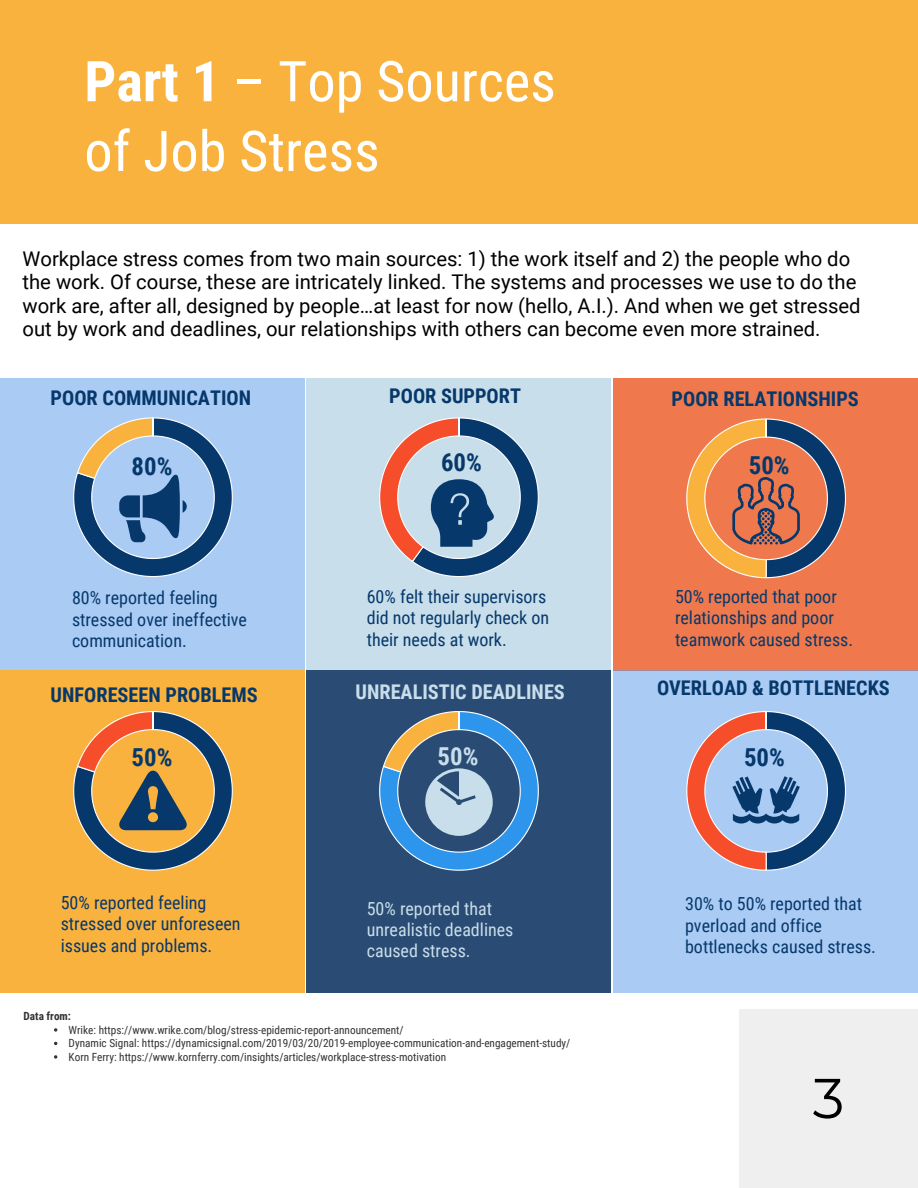
<style>
.page{position:relative;width:918px;height:1188px;background:#fff}
.page>*{position:absolute;margin:0;border:0;box-sizing:border-box;transform-origin:0 0}
.t1{font:56.25px/69.8px "Roboto Condensed";color:#fff}
.t2{font:56.25px "Montserrat";color:#000}
.t3{font:700 24.75px "Roboto Condensed";color:#06386b}
.t4{font:700 24.75px "Roboto Condensed";color:#c8deea}
.t5{font:20.25px/23.7px "Roboto";color:#000}
.t6{font:700 20.25px "Roboto Condensed";color:#06386b}
.t7{font:700 20.25px "Roboto Condensed";color:#c8deea}
.t8{font:18px/21.3px "Roboto Condensed";color:#06386b}
.t9{font:18px/21.3px "Roboto Condensed";color:#c8deea}
.t10{font:11.25px/13.5px "Roboto Condensed";color:#333}
.t11{font:700 11.25px "Roboto Condensed";color:#333}
.s1{font-weight:700}
</style>
<div class="page">
<div style="left:0;top:0;width:918px;height:224px;background:#f9b23e"></div>
<div style="left:739px;top:1009px;width:179px;height:179px;background:#efefef"></div>
<div style="left:0;top:378px;width:305px;height:323px;background:#aacbf4"></div>
<div style="left:306px;top:378px;width:305px;height:323px;background:#c8deea"></div>
<div style="left:613px;top:378px;width:305px;height:292px;background:#ef794d"></div>
<div style="left:0;top:670px;width:305px;height:323px;background:#f9b23e"></div>
<div style="left:306px;top:670px;width:305px;height:323px;background:#2a4b73"></div>
<div style="left:613px;top:670px;width:305px;height:323px;background:#aacbf4"></div>
<svg style="left:73px;top:417px;width:160px;height:160px"></svg>
<svg style="left:379px;top:417px;width:160px;height:160px"></svg>
<svg style="left:686px;top:418px;width:160px;height:161px"></svg>
<svg style="left:686px;top:711px;width:160px;height:160px"></svg>
<svg style="left:379px;top:711px;width:160px;height:160px"></svg>
<svg style="left:73px;top:711px;width:160px;height:160px"></svg>
<svg style="left:54px;top:1028px;width:3px;height:4px"></svg>
<svg style="left:54px;top:1055px;width:3px;height:4px"></svg>
<h1 class="t1" style="left:84px;top:44px;width:473px"><span class="s1">Part 1</span> – Top Sources of Job Stress</h1>
<p class="t5" style="left:22px;top:246px;width:840px">Workplace stress comes from two main sources: 1) the work itself and 2) the people who do the work. Of course, these are intricately linked. The systems and processes we use to do the work are, after all, designed by people…at least for now (hello, A.I.). And when we get stressed out by work and deadlines, our relationships with others can become even more strained.</p>
<p class="t6" style="left:51px;top:384px;width:202px">POOR COMMUNICATION</p>
<p class="t6" style="left:389px;top:381px;width:133px">POOR SUPPORT</p>
<p class="t6" style="left:672px;top:385px;width:189px">POOR RELATIONSHIPS</p>
<p class="t3" style="left:132px;top:449px;width:42px">80%</p>
<p class="t3" style="left:441px;top:445px;width:42px">60%</p>
<p class="t3" style="left:749px;top:447px;width:42px">50%</p>
<p class="t8" style="left:72px;top:586px;width:176px">80% reported feeling stressed over ineffective communication.</p>
<p class="t8" style="left:367px;top:585px;width:184px">60% felt their supervisors did not regularly check on their needs at work.</p>
<p class="t8" style="left:675px;top:585px;width:180px">50% reported that poor relationships and poor teamwork caused stress.</p>
<p class="t6" style="left:51px;top:681px;width:209px">UNFORESEEN PROBLEMS</p>
<p class="t7" style="left:356px;top:677px;width:211px">UNREALISTIC DEADLINES</p>
<p class="t6" style="left:657px;top:674px;width:234px">OVERLOAD &amp; BOTTLENECKS</p>
<p class="t3" style="left:132px;top:740px;width:42px">50%</p>
<p class="t4" style="left:438px;top:739px;width:42px">50%</p>
<p class="t3" style="left:744px;top:740px;width:42px">50%</p>
<p class="t8" style="left:61px;top:891px;width:181px">50% reported feeling stressed over unforeseen issues and problems.</p>
<p class="t8" style="left:685px;top:892px;width:192px">30% to 50% reported that pverload and office bottlenecks caused stress.</p>
<p class="t9" style="left:367px;top:897px;width:148px">50% reported that unrealistic deadlines caused stress.</p>
<p class="t11" style="left:24px;top:1008px;width:49px">Data from:</p>
<p class="t10" style="left:69px;top:1023px;width:503px">Wrike: https://www.wrike.com/blog/stress-epidemic-report-announcement/<br>Dynamic Signal: https://dynamicsignal.com/2019/03/20/2019-employee-communication-and-engagement-study/<br>Korn Ferry: https://www.kornferry.com/insights/articles/workplace-stress-motivation</p>
<h1 class="t2" style="left:813px;top:1060px;width:33px">3</h1>
</div>
